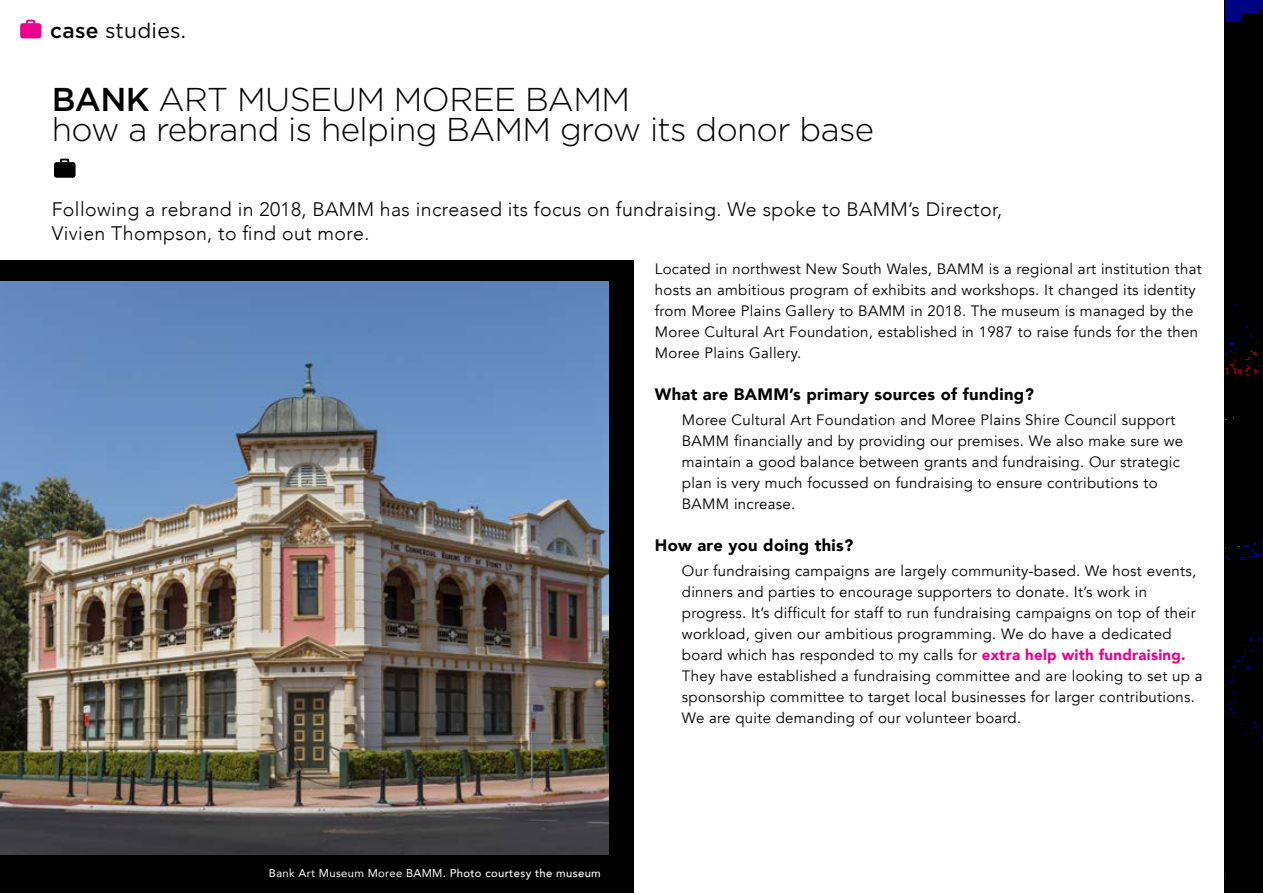
<style>
.page{position:relative;width:1263px;height:893px;background:#fff}
.page>*{position:absolute;margin:0;border:0;box-sizing:border-box;transform-origin:0 0}
.Heading{font:300 33px/30px "Gotham";letter-spacing:-.015em;color:#000}
.t1{font:21px "Gotham";letter-spacing:.01em;color:#000}
.first_par{font:300 19.5px/24px "Avenir";letter-spacing:.02em;color:#000}
.steps_heading{font:900 16.5px "Avenir";letter-spacing:.02em;color:#000}
.tabbed_text{font:15px/21px "Avenir";letter-spacing:.02em;color:#000}
.text{font:15px/21px "Avenir";letter-spacing:.02em;color:#000}
.image_credit{font:11.25px "Avenir";letter-spacing:.03em;color:#fff}
.s1{font-weight:500}
.s2{font-weight:900;color:#ec008c}
</style>
<div class="page">
<div style="left:20px;top:23px;width:21px;height:15px;background:#ec008c;border-radius:3px"></div>
<svg style="left:25px;top:19px;width:11px;height:5px"></svg>
<div style="left:1225px;top:0;width:38px;height:893px;background:#000"></div>
<div style="left:54px;top:162px;width:22px;height:16px;background:#000;border-radius:3px"></div>
<svg style="left:59px;top:158px;width:11px;height:5px"></svg>
<div style="left:0;top:260px;width:634px;height:633px;background:#000"></div>
<img style="left:0;top:281px;width:609px;height:574px">
<h2 class="t1" style="left:50px;top:17px;width:137px"><span class="s1">case</span> studies.</h2>
<p class="Heading" style="left:52px;top:84px;width:824px"><span class="s1">BANK</span> ART MUSEUM MOREE BAMM<br>how a rebrand is helping BAMM grow its donor base</p>
<p class="first_par" style="left:52px;top:197px;width:952px">Following a rebrand in 2018, BAMM has increased its focus on fundraising. We spoke to BAMM’s Director,<br>Vivien Thompson, to find out more.</p>
<p class="text" style="left:655px;top:259px;width:548px">Located in northwest New South Wales, BAMM is a regional art institution that hosts an ambitious program of exhibits and workshops. It changed its identity from Moree Plains Gallery to BAMM in 2018. The museum is managed by the Moree Cultural Art Foundation, established in 1987 to raise funds for the then Moree Plains Gallery.</p>
<p class="steps_heading" style="left:655px;top:380px;width:380px">What are BAMM’s primary sources of funding?</p>
<p class="tabbed_text" style="left:682px;top:410px;width:503px">Moree Cultural Art Foundation and Moree Plains Shire Council support BAMM financially and by providing our premises. We also make sure we maintain a good balance between grants and fundraising. Our strategic plan is very much focussed on fundraising to ensure contributions to BAMM increase.</p>
<p class="steps_heading" style="left:655px;top:531px;width:200px">How are you doing this?</p>
<p class="tabbed_text" style="left:682px;top:560px;width:522px">Our fundraising campaigns are largely community-based. We host events, dinners and parties to encourage supporters to donate. It’s work in progress. It’s difficult for staff to run fundraising campaigns on top of their workload, given our ambitious programming. We do have a dedicated board which has responded to my calls for <span class="s2">extra help with fundraising.<br></span>They have established a fundraising committee and are looking to set up a sponsorship committee to target local businesses for larger contributions.<br>We are quite demanding of our volunteer board.</p>
<p class="image_credit" style="left:269px;top:864px;width:333px">Bank Art Museum Moree BAMM. <span class="s1">Photo courtesy the museum</span></p>
</div>
